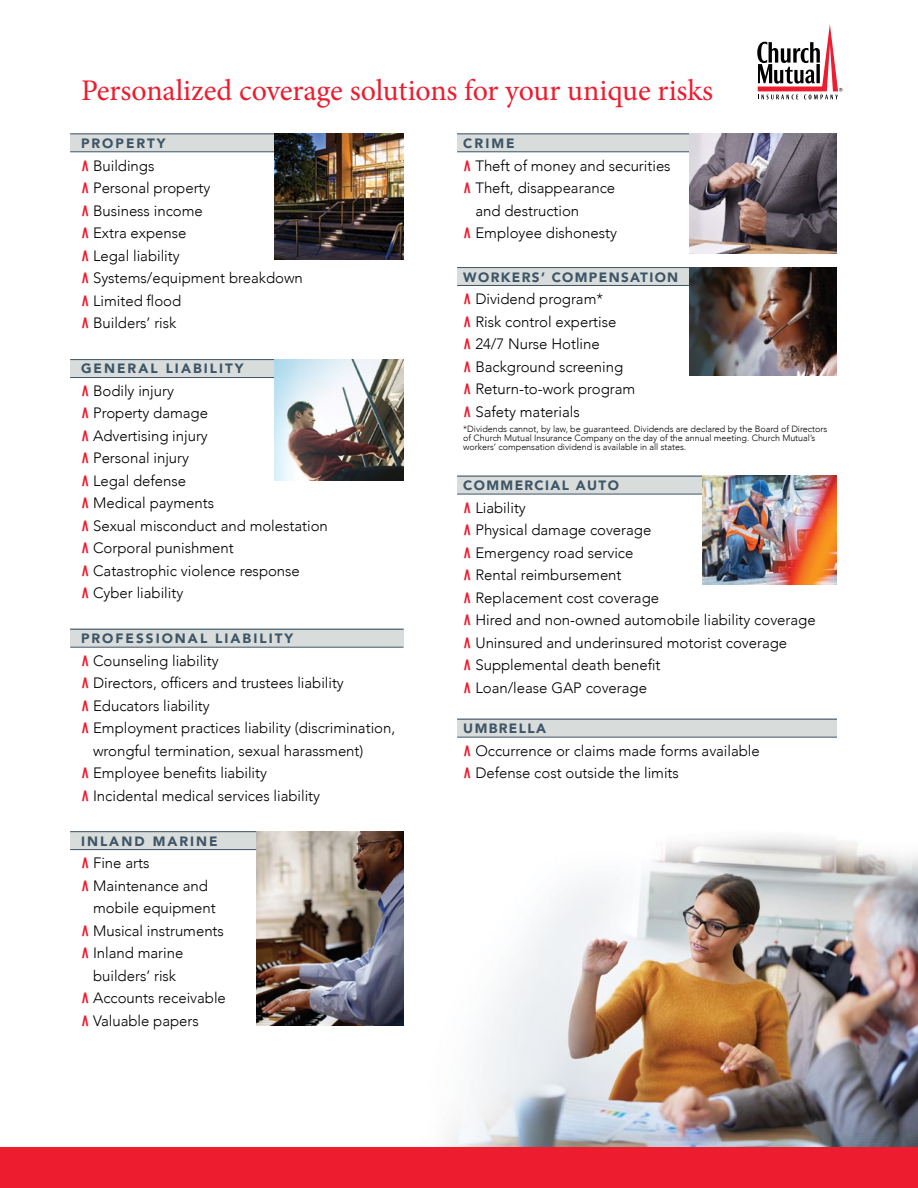
<style>
.page{position:relative;width:918px;height:1188px;background:#fff}
.page>*{position:absolute;margin:0;border:0;box-sizing:border-box;transform-origin:0 0}
.t1{font:30px "Minion Pro";letter-spacing:-.005em;color:#ed1c2e}
.t2{font:300 15px/22.5px "Avenir";letter-spacing:-.005em;color:#000}
.t3{font:900 13.5px "Avenir";letter-spacing:.15em;color:#3d5567}
.t4{font:900 13.5px "Avenir";letter-spacing:.1em;color:#3d5567}
.t5{font:300 9px/9px "Avenir";letter-spacing:-.005em;color:#000}
.s1{font-weight:900;font-size:29.1px;color:#ed1c2e}
</style>
<div class="page">
<div style="left:457px;top:719px;width:380px;height:18px;background:#d8dcdb"></div>
<hr style="left:457px;top:737px;width:380px;height:1px;background:#3d5567">
<hr style="left:457px;top:719px;width:380px;height:1px;background:#3d5567">
<div style="left:70px;top:134px;width:333px;height:18px;background:#d8dcdb"></div>
<hr style="left:70px;top:151px;width:333px;height:1px;background:#3d5567">
<hr style="left:70px;top:134px;width:333px;height:1px;background:#3d5567">
<div style="left:457px;top:134px;width:380px;height:18px;background:#d8dcdb"></div>
<hr style="left:457px;top:151px;width:380px;height:1px;background:#3d5567">
<hr style="left:457px;top:134px;width:380px;height:1px;background:#3d5567">
<img style="left:380px;top:837px;width:538px;height:311px">
<div style="left:457px;top:267px;width:380px;height:18px;background:#d8dcdb"></div>
<hr style="left:457px;top:285px;width:380px;height:1px;background:#3d5567">
<hr style="left:457px;top:267px;width:380px;height:1px;background:#3d5567">
<div style="left:457px;top:476px;width:380px;height:18px;background:#d8dcdb"></div>
<hr style="left:457px;top:494px;width:380px;height:1px;background:#3d5567">
<hr style="left:457px;top:476px;width:380px;height:1px;background:#3d5567">
<img style="left:274px;top:134px;width:130px;height:126px">
<div style="left:70px;top:359px;width:333px;height:18px;background:#d8dcdb"></div>
<hr style="left:70px;top:377px;width:333px;height:1px;background:#3d5567">
<hr style="left:70px;top:359px;width:333px;height:1px;background:#3d5567">
<div style="left:70px;top:629px;width:334px;height:18px;background:#d8dcdb"></div>
<hr style="left:70px;top:647px;width:333px;height:1px;background:#3d5567">
<hr style="left:70px;top:629px;width:333px;height:1px;background:#3d5567">
<div style="left:70px;top:831px;width:325px;height:18px;background:#d8dcdb"></div>
<hr style="left:70px;top:849px;width:325px;height:1px;background:#3d5567">
<hr style="left:70px;top:831px;width:326px;height:1px;background:#3d5567">
<img style="left:690px;top:134px;width:147px;height:120px">
<img style="left:274px;top:359px;width:130px;height:121px">
<div style="left:0;top:1148px;width:918px;height:40px;background:#ed1c2e"></div>
<img style="left:256px;top:831px;width:148px;height:195px">
<img style="left:690px;top:267px;width:147px;height:108px">
<img style="left:702px;top:475px;width:135px;height:109px">
<svg style="left:757px;top:24px;width:86px;height:75px"></svg>
<p class="t1" style="left:81px;top:70px;width:634px">Personalized coverage solutions for your unique risks</p>
<p class="t3" style="left:81px;top:132px;width:86px">PROPERTY</p>
<p class="t2" style="left:81px;top:154px;width:75px"><span class="s1">^</span> Buildings</p>
<p class="t2" style="left:81px;top:177px;width:131px"><span class="s1">^</span> Personal property</p>
<p class="t2" style="left:81px;top:199px;width:123px"><span class="s1">^</span> Business income</p>
<p class="t2" style="left:81px;top:222px;width:107px"><span class="s1">^</span> Extra expense</p>
<p class="t2" style="left:81px;top:244px;width:100px"><span class="s1">^</span> Legal liability</p>
<p class="t2" style="left:81px;top:267px;width:223px"><span class="s1">^</span> Systems/equipment breakdown</p>
<p class="t2" style="left:81px;top:289px;width:102px"><span class="s1">^</span> Limited flood</p>
<p class="t2" style="left:81px;top:312px;width:97px"><span class="s1">^</span> Builders’ risk</p>
<p class="t3" style="left:81px;top:357px;width:164px">GENERAL LIABILITY</p>
<p class="t2" style="left:81px;top:379px;width:94px"><span class="s1">^</span> Bodily injury</p>
<p class="t2" style="left:81px;top:402px;width:129px"><span class="s1">^</span> Property damage</p>
<p class="t2" style="left:81px;top:424px;width:128px"><span class="s1">^</span> Advertising injury</p>
<p class="t2" style="left:81px;top:447px;width:110px"><span class="s1">^</span> Personal injury</p>
<p class="t2" style="left:81px;top:469px;width:107px"><span class="s1">^</span> Legal defense</p>
<p class="t2" style="left:81px;top:492px;width:248px"><span class="s1">^</span> Medical payments<br><span class="s1">^</span> Sexual misconduct and molestation</p>
<p class="t2" style="left:81px;top:537px;width:154px"><span class="s1">^</span> Corporal punishment</p>
<p class="t2" style="left:81px;top:559px;width:220px"><span class="s1">^</span> Catastrophic violence response</p>
<p class="t2" style="left:81px;top:582px;width:104px"><span class="s1">^</span> Cyber liability</p>
<p class="t3" style="left:81px;top:627px;width:214px">PROFESSIONAL LIABILITY</p>
<p class="t2" style="left:81px;top:649px;width:139px"><span class="s1">^</span> Counseling liability</p>
<p class="t2" style="left:81px;top:672px;width:264px"><span class="s1">^</span> Directors, officers and trustees liability</p>
<p class="t2" style="left:81px;top:694px;width:130px"><span class="s1">^</span> Educators liability</p>
<p class="t2" style="left:93px;top:717px;width:304px;text-indent:-12px"><span class="s1">^</span> Employment practices liability (discrimination, wrongful termination, sexual harassment)</p>
<p class="t2" style="left:81px;top:762px;width:188px"><span class="s1">^</span> Employee benefits liability</p>
<p class="t2" style="left:81px;top:784px;width:241px"><span class="s1">^</span> Incidental medical services liability</p>
<p class="t3" style="left:81px;top:829px;width:138px">INLAND MARINE</p>
<p class="t2" style="left:81px;top:852px;width:70px"><span class="s1">^</span> Fine arts</p>
<p class="t2" style="left:93px;top:874px;width:124px;text-indent:-12px"><span class="s1">^</span> Maintenance and mobile equipment</p>
<p class="t2" style="left:81px;top:919px;width:144px"><span class="s1">^</span> Musical instruments</p>
<p class="t2" style="left:81px;top:942px;width:104px;text-align:center"><span class="s1">^</span> Inland marine builders’ risk</p>
<p class="t2" style="left:81px;top:987px;width:146px"><span class="s1">^</span> Accounts receivable</p>
<p class="t2" style="left:81px;top:1009px;width:119px"><span class="s1">^</span> Valuable papers</p>
<p class="t3" style="left:463px;top:132px;width:53px">CRIME</p>
<p class="t2" style="left:463px;top:154px;width:209px"><span class="s1">^</span> Theft of money and securities</p>
<p class="t2" style="left:475px;top:177px;width:141px;text-indent:-12px"><span class="s1">^</span> Theft, disappearance and destruction</p>
<p class="t2" style="left:463px;top:222px;width:155px"><span class="s1">^</span> Employee dishonesty</p>
<p class="t4" style="left:463px;top:265px;width:216px">WORKERS’ COMPENSATION</p>
<p class="t2" style="left:463px;top:288px;width:141px"><span class="s1">^</span> Dividend program*</p>
<p class="t2" style="left:463px;top:310px;width:155px"><span class="s1">^</span> Risk control expertise</p>
<p class="t2" style="left:463px;top:333px;width:138px"><span class="s1">^</span> 24/7 Nurse Hotline</p>
<p class="t2" style="left:463px;top:355px;width:161px"><span class="s1">^</span> Background screening</p>
<p class="t2" style="left:463px;top:378px;width:174px"><span class="s1">^</span> Return-to-work program</p>
<p class="t2" style="left:463px;top:400px;width:118px"><span class="s1">^</span> Safety materials</p>
<p class="t5" style="left:463px;top:424px;width:365px">*Dividends cannot, by law, be guaranteed. Dividends are declared by the Board of Directors of Church Mutual Insurance Company on the day of the annual meeting. Church Mutual’s workers’ compensation dividend is available in all states.</p>
<p class="t4" style="left:463px;top:474px;width:157px">COMMERCIAL AUTO</p>
<p class="t2" style="left:463px;top:496px;width:64px"><span class="s1">^</span> Liability</p>
<p class="t2" style="left:463px;top:519px;width:190px"><span class="s1">^</span> Physical damage coverage</p>
<p class="t2" style="left:463px;top:541px;width:172px"><span class="s1">^</span> Emergency road service</p>
<p class="t2" style="left:463px;top:564px;width:160px"><span class="s1">^</span> Rental reimbursement</p>
<p class="t2" style="left:463px;top:586px;width:197px"><span class="s1">^</span> Replacement cost coverage</p>
<p class="t2" style="left:463px;top:609px;width:354px"><span class="s1">^</span> Hired and non-owned automobile liability coverage</p>
<p class="t2" style="left:463px;top:631px;width:325px"><span class="s1">^</span> Uninsured and underinsured motorist coverage</p>
<p class="t2" style="left:463px;top:654px;width:199px"><span class="s1">^</span> Supplemental death benefit</p>
<p class="t2" style="left:463px;top:676px;width:185px"><span class="s1">^</span> Loan/lease GAP coverage</p>
<p class="t4" style="left:463px;top:717px;width:84px">UMBRELLA</p>
<p class="t2" style="left:463px;top:739px;width:298px"><span class="s1">^</span> Occurrence or claims made forms available</p>
<p class="t2" style="left:463px;top:762px;width:217px"><span class="s1">^</span> Defense cost outside the limits</p>
</div>
